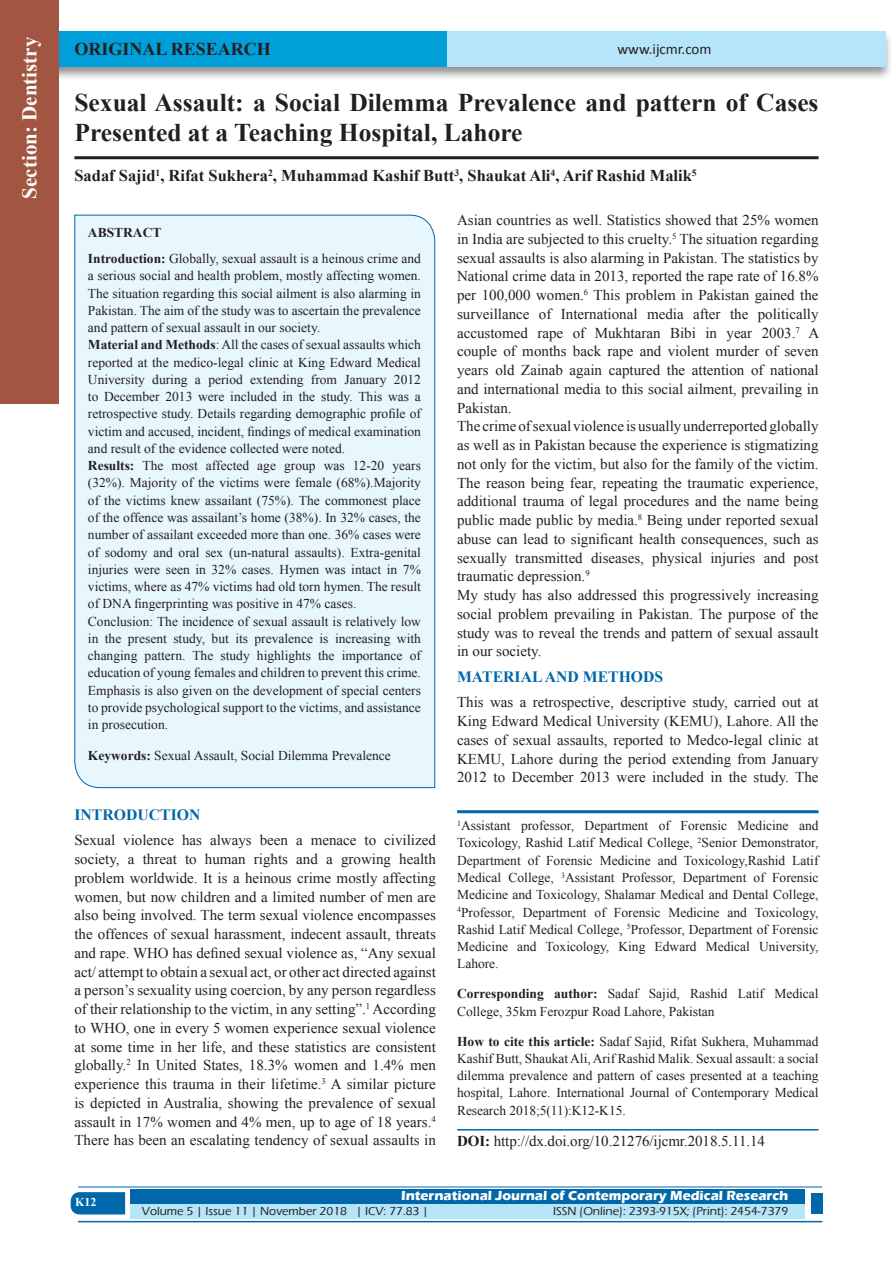
<style>
.page{position:relative;width:893px;height:1263px;background:#fff}
.page>*{position:absolute;margin:0;border:0;box-sizing:border-box;transform-origin:0 0}
.A_Title_New{font:700 25.5px/30px "Times New Roman";color:#231f20}
.t1{font:700 21px "Times New Roman";color:#fff}
.AT_new{font:700 18px "Times New Roman";color:#231f20}
.AU-New{font:700 16.5px "Times New Roman";color:#231f20}
.t2{font:700 15.75px "Times New Roman";color:#0067aa}
.TX_New{font:15px/18.8px "Times New Roman";color:#231f20;text-align:justify}
.t3{font:15px "Calibri";color:#231f20}
.Affi_New{font:13.5px/17.2px "Times New Roman";color:#231f20}
.HTC_new{font:13.5px/17.4px "Times New Roman";letter-spacing:-.005em;color:#231f20;text-align:justify}
.Corresponding{font:13.5px/17.2px "Times New Roman";color:#231f20}
.t4{font:700 13.5px "Eras ITC";color:#fff}
.t5{font:500 12px "Eras ITC";color:#231f20}
.t6{font:700 12px "Times New Roman";color:#fff}
.s1{font-weight:700}
</style>
<div class="page">
<div style="left:19px;top:29px;width:874px;height:52px;background:#231f20;opacity:.5"></div>
<div style="left:28px;top:31px;width:857px;height:35px;background:#b6e4f9"></div>
<div style="left:28px;top:31px;width:418px;height:35px;background:#009fda"></div>
<svg style="left:71px;top:1192px;width:54px;height:22px"></svg>
<div style="left:130px;top:1189px;width:674px;height:15px;background:#0067aa"></div>
<div style="left:130px;top:1204px;width:674px;height:15px;background:#b6e4f9"></div>
<hr style="left:78px;top:1186px;width:744px;height:1px;background:#0067aa">
<hr style="left:78px;top:1221px;width:744px;height:1px;background:#0067aa">
<div style="left:811px;top:1193px;width:11px;height:21px;background:#0067aa"></div>
<div style="left:0;top:0;width:59px;height:404px;background:#a25641"></div>
<hr style="left:74px;top:156px;width:745px;height:3px;background:#231f20">
<div style="left:74px;top:214px;width:361px;height:574px;background:#e8f6fd"></div>
<hr style="left:457px;top:810px;width:362px;height:3px;background:#0067aa">
<hr style="left:457px;top:1129px;width:362px;height:1px;background:#0067aa">
<h2 class="t1" style="left:15px;top:198px;width:163px;rotate:-90deg">Section: Dentistry</h2>
<p class="AT_new" style="left:74px;top:36px;width:198px">ORIGINAL RESEARCH</p>
<p class="t3" style="left:617px;top:40px;width:96px">www.ijcmr.com</p>
<p class="A_Title_New" style="left:74px;top:87px;width:746px">Sexual Assault: a Social Dilemma Prevalence and pattern of Cases<br>Presented at a Teaching Hospital, Lahore</p>
<p class="AU-New" style="left:74px;top:164px;width:624px">Sadaf Sajid<sup>1</sup>, Rifat Sukhera<sup>2</sup>, Muhammad Kashif Butt<sup>3</sup>, Shaukat Ali<sup>4</sup>, Arif Rashid Malik<sup>5</sup></p>
<p class="Affi_New" style="left:88px;top:220px;width:334px;line-height:25.8px"><span class="s1">ABSTRACT<br>Introduction:</span> Globally, sexual assault is a heinous crime and</p>
<p class="Affi_New" style="left:88px;top:267px;width:335px">a serious social and health problem, mostly affecting women.<br>The situation regarding this social ailment is also alarming in Pakistan. The aim of the study was to ascertain the prevalence and pattern of sexual assault in our society.<br><span class="s1">Material and Methods</span>: All the cases of sexual assaults which reported at the medico-legal clinic at King Edward Medical University during a period extending from January 2012 to December 2013 were included in the study. This was a retrospective study. Details regarding demographic profile of victim and accused, incident, findings of medical examination and result of the evidence collected were noted.<br><span class="s1">Results:</span> The most affected age group was 12-20 years (32%). Majority of the victims were female (68%).Majority of the victims knew assailant (75%). The commonest place of the offence was assailant’s home (38%). In 32% cases, the number of assailant exceeded more than one. 36% cases were of sodomy and oral sex (un-natural assaults). Extra-genital injuries were seen in 32% cases. Hymen was intact in 7% victims, where as 47% victims had old torn hymen. The result of DNA fingerprinting was positive in 47% cases.<br>Conclusion: The incidence of sexual assault is relatively low in the present study, but its prevalence is increasing with changing pattern. The study highlights the importance of education of young females and children to prevent this crime.<br>Emphasis is also given on the development of special centers to provide psychological support to the victims, and assistance in prosecution.</p>
<p class="Affi_New" style="left:88px;top:746px;width:304px"><span class="s1">Keywords:</span> Sexual Assault, Social Dilemma Prevalence</p>
<h1 class="t2" style="left:74px;top:804px;width:127px">INTRODUCTION</h1>
<p class="TX_New" style="left:74px;top:831px;width:363px">Sexual violence has always been a menace to civilized society, a threat to human rights and a growing health problem worldwide. It is a heinous crime mostly affecting women, but now children and a limited number of men are also being involved. The term sexual violence encompasses the offences of sexual harassment, indecent assault, threats and rape. WHO has defined sexual violence as, “Any sexual act/ attempt to obtain a sexual act, or other act directed against a person’s sexuality using coercion, by any person regardless of their relationship to the victim, in any setting”.<sup>1</sup> According to WHO, one in every 5 women experience sexual violence at some time in her life, and these statistics are consistent globally.<sup>2</sup> In United States, 18.3% women and 1.4% men experience this trauma in their lifetime.<sup>3</sup> A similar picture is depicted in Australia, showing the prevalence of sexual assault in 17% women and 4% men, up to age of 18 years.<sup>4<br></sup>There has been an escalating tendency of sexual assaults in</p>
<p class="TX_New" style="left:457px;top:211px;width:364px">Asian countries as well. Statistics showed that 25% women in India are subjected to this cruelty.<sup>5</sup> The situation regarding sexual assaults is also alarming in Pakistan. The statistics by National crime data in 2013, reported the rape rate of 16.8% per 100,000 women.<sup>6</sup> This problem in Pakistan gained the surveillance of International media after the politically accustomed rape of Mukhtaran Bibi in year 2003.<sup>7</sup> A couple of months back rape and violent murder of seven years old Zainab again captured the attention of national and international media to this social ailment, prevailing in Pakistan.</p>
<p class="TX_New" style="left:457px;top:417px;width:363px">The crime of sexual violence is usually underreported globally as well as in Pakistan because the experience is stigmatizing not only for the victim, but also for the family of the victim.<br>The reason being fear, repeating the traumatic experience, additional trauma of legal procedures and the name being public made public by media.<sup>8</sup> Being under reported sexual abuse can lead to significant health consequences, such as sexually transmitted diseases, physical injuries and post traumatic depression.<sup>9</sup></p>
<p class="TX_New" style="left:457px;top:586px;width:363px">My study has also addressed this progressively increasing social problem prevailing in Pakistan. The purpose of the study was to reveal the trends and pattern of sexual assault in our society.</p>
<h1 class="t2" style="left:457px;top:666px;width:208px">MATERIAL AND METHODS</h1>
<p class="TX_New" style="left:457px;top:693px;width:363px">This was a retrospective, descriptive study, carried out at King Edward Medical University (KEMU), Lahore. All the cases of sexual assaults, reported to Medco-legal clinic at KEMU, Lahore during the period extending from January 2012 to December 2013 were included in the study. The</p>
<p class="Affi_New" style="left:457px;top:817px;width:363px;text-align:justify"><sup>1</sup>Assistant professor, Department of Forensic Medicine and Toxicology, Rashid Latif Medical College, <sup>2</sup>Senior Demonstrator, Department of Forensic Medicine and Toxicology,Rashid Latif Medical College, <sup>3</sup>Assistant Professor, Department of Forensic Medicine and Toxicology, Shalamar Medical and Dental College, <sup>4</sup>Professor, Department of Forensic Medicine and Toxicology, Rashid Latif Medical College, <sup>5</sup>Professor, Department of Forensic Medicine and Toxicology, King Edward Medical University, Lahore.</p>
<p class="Corresponding" style="left:457px;top:985px;width:363px"><span class="s1">Corresponding author:</span> Sadaf Sajid, Rashid Latif Medical<br>College, 35km Ferozpur Road Lahore, Pakistan</p>
<p class="HTC_new" style="left:457px;top:1032px;width:363px"><span class="s1">How to cite this article:</span> Sadaf Sajid, Rifat Sukhera, Muhammad Kashif Butt, Shaukat Ali, Arif Rashid Malik. Sexual assault: a social dilemma prevalence and pattern of cases presented at a teaching hospital, Lahore. International Journal of Contemporary Medical Research 2018;5(11):K12-K15.</p>
<p class="TX_New" style="left:457px;top:1131px;width:310px"><span class="s1">DOI:</span> http://dx.doi.org/10.21276/ijcmr.2018.5.11.14</p>
<h4 class="t6" style="left:75px;top:1194px;width:23px">K12</h4>
<p class="t4" style="left:401px;top:1188px;width:389px">International Journal of Contemporary Medical Research</p>
<p class="t5" style="left:142px;top:1204px;width:288px">Volume 5 | Issue 11 | November 2018 | ICV: 77.83 |</p>
<p class="t5" style="left:553px;top:1204px;width:237px">ISSN (Online): 2393-915X; (Print): 2454-7379</p>
</div>
